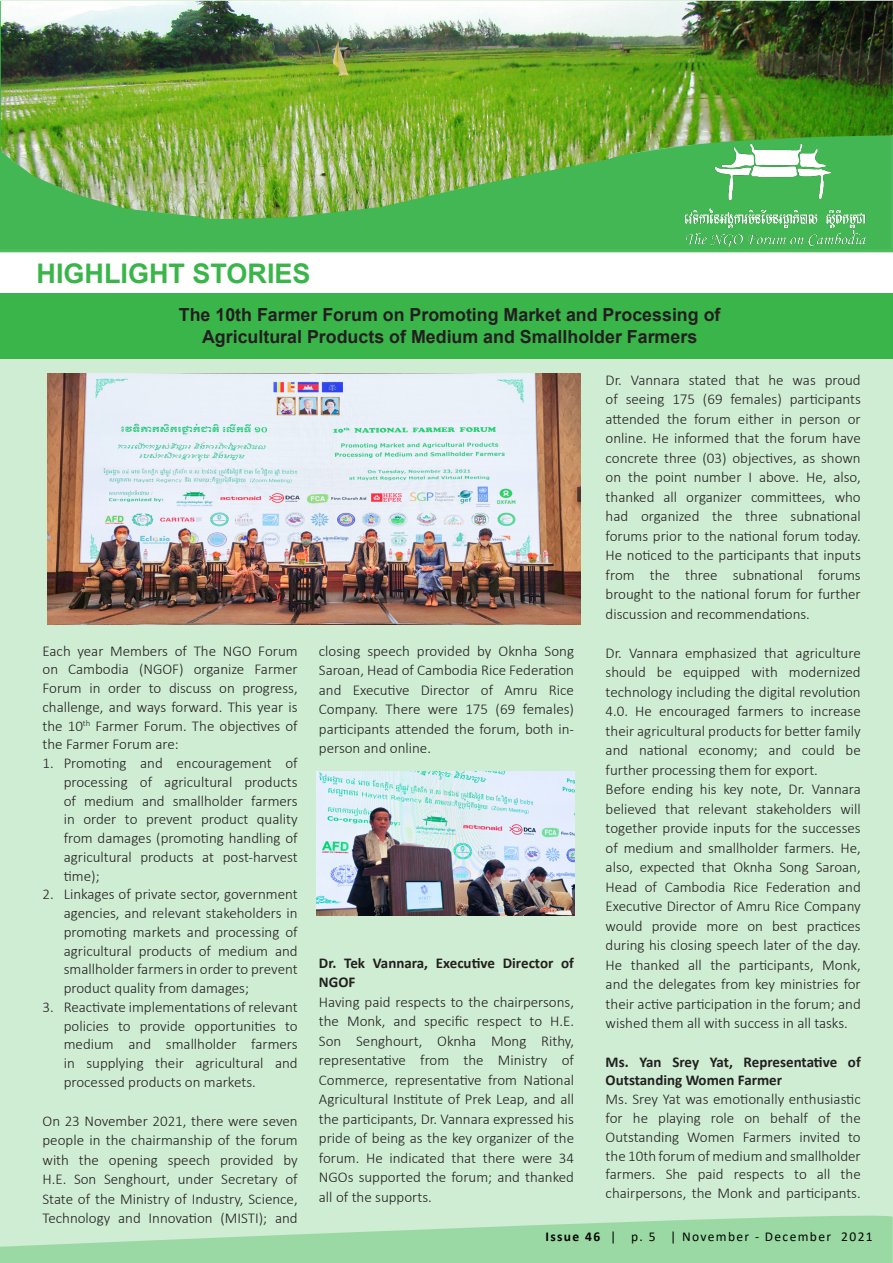
<style>
.page{position:relative;width:893px;height:1263px;background:#fff}
.page>*{position:absolute;margin:0;border:0;box-sizing:border-box;transform-origin:0 0}
.t1{font:700 27px "Arial";color:#3ab54a}
.t2{font:700 18px/21.6px "Arial";color:#231f20;text-align:center}
.t3{font:300 15px/19.5px "Calibri";color:#231f20;text-align:justify}
.t4{font:700 15px/19.5px "Calibri";color:#231f20}
.t5{font:13.5px "Calibri";letter-spacing:.1em;color:#040503}
.s1{font-weight:700}
</style>
<div class="page">
<div style="left:0;top:293px;width:893px;height:970px;background:#cfedd3"></div>
<svg style="left:0;top:221px;width:893px;height:32px;background:#48b958"></svg>
<img style="left:678px;top:221px;width:192px;height:26px">
<svg style="left:0;top:1215px;width:893px;height:48px"></svg>
<img style="left:1px;top:1px;width:892px;height:220px">
<div style="left:0;top:293px;width:893px;height:66px;background:#3ab54a"></div>
<img style="left:317px;top:771px;width:257px;height:145px">
<img style="left:48px;top:374px;width:533px;height:250px">
<p class="t1" style="left:37px;top:254px;width:276px">HIGHLIGHT STORIES</p>
<p class="t2" style="left:179px;top:304px;width:543px">The 10th Farmer Forum on Promoting Market and Processing of<br>Agricultural Products of Medium and Smallholder Farmers</p>
<p class="t3" style="left:43px;top:641px;width:257px;line-height:18.8px">Each year Members of The NGO Forum on Cambodia (NGOF) organize Farmer Forum in order to discuss on progress, challenge, and ways forward. This year is the 10<sup>th</sup> Farmer Forum. The objectives of the Farmer Forum are:</p>
<p class="t3" style="left:64px;top:753px;width:235px;line-height:18.8px;text-indent:-21px">1. Promoting and encouragement of processing of agricultural products of medium and smallholder farmers in order to prevent product quality from damages (promoting handling of agricultural products at post-harvest time);</p>
<p class="t3" style="left:64px;top:885px;width:235px;line-height:18.8px;text-indent:-21px">2. Linkages of private sector, government agencies, and relevant stakeholders in promoting markets and processing of agricultural products of medium and smallholder farmers in order to prevent product quality from damages;</p>
<p class="t3" style="left:64px;top:997px;width:235px;line-height:18.8px;text-indent:-21px">3. Reactivate implementations of relevant policies to provide opportunities to medium and smallholder farmers in supplying their agricultural and processed products on markets.</p>
<p class="t3" style="left:43px;top:1111px;width:257px">On 23 November 2021, there were seven people in the chairmanship of the forum with the opening speech provided by H.E. Son Senghourt, under Secretary of State of the Ministry of Industry, Science, Technology and Innovation (MISTI); and</p>
<p class="t3" style="left:319px;top:641px;width:257px">closing speech provided by Oknha Song Saroan, Head of Cambodia Rice Federation and Executive Director of Amru Rice Company. There were 175 (69 females) participants attended the forum, both in&shy;person and online.</p>
<p class="t4" style="left:319px;top:952px;width:257px">Dr. Tek Vannara, Executive Director of<br>NGOF</p>
<p class="t3" style="left:319px;top:992px;width:257px">Having paid respects to the chairpersons, the Monk, and specific respect to H.E.<br>Son Senghourt, Oknha Mong Rithy, representative from the Ministry of Commerce, representative from National Agricultural Institute of Prek Leap, and all the participants, Dr. Vannara expressed his pride of being as the key organizer of the forum. He indicated that there were 34<br>NGOs supported the forum; and thanked all of the supports.</p>
<p class="t3" style="left:606px;top:370px;width:257px">Dr. Vannara stated that he was proud of seeing 175 (69 females) participants attended the forum either in person or online. He informed that the forum have concrete three (03) objectives, as shown on the point number I above. He, also, thanked all organizer committees, who had organized the three subnational forums prior to the national forum today.<br>He noticed to the participants that inputs from the three subnational forums brought to the national forum for further discussion and recommendations.</p>
<p class="t3" style="left:606px;top:643px;width:257px">Dr. Vannara emphasized that agriculture should be equipped with modernized technology including the digital revolution 4.0. He encouraged farmers to increase their agricultural products for better family and national economy; and could be further processing them for export.</p>
<p class="t3" style="left:606px;top:779px;width:257px">Before ending his key note, Dr. Vannara believed that relevant stakeholders will together provide inputs for the successes of medium and smallholder farmers. He, also, expected that Oknha Song Saroan, Head of Cambodia Rice Federation and Executive Director of Amru Rice Company would provide more on best practices during his closing speech later of the day.<br>He thanked all the participants, Monk, and the delegates from key ministries for their active participation in the forum; and wished them all with success in all tasks.</p>
<p class="t4" style="left:606px;top:1052px;width:257px;line-height:18.8px">Ms. Yan Srey Yat, Representative of<br>Outstanding Women Farmer</p>
<p class="t3" style="left:606px;top:1090px;width:257px;line-height:18.8px">Ms. Srey Yat was emotionally enthusiastic for he playing role on behalf of the Outstanding Women Farmers invited to the 10th forum of medium and smallholder farmers. She paid respects to all the chairpersons, the Monk and participants.</p>
<p class="t5" style="left:546px;top:1227px;width:329px"><span class="s1">Issue 46</span> | p. 5 | November - December 2021</p>
</div>
